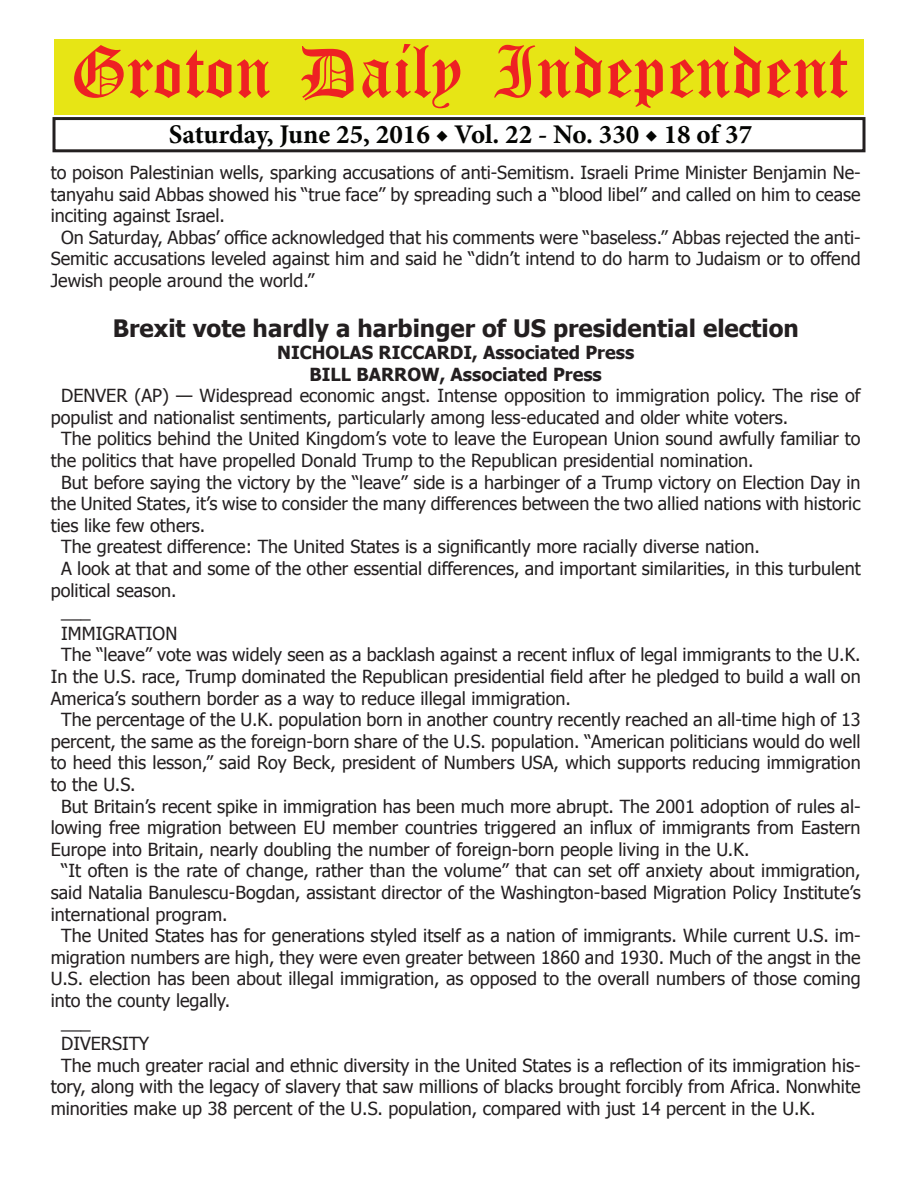
<style>
.page{position:relative;width:918px;height:1188px;background:#fff}
.page>*{position:absolute;margin:0;border:0;box-sizing:border-box;transform-origin:0 0}
.t1{font:54px "Old English Five";color:#ee2123}
.t2{font:700 27px "Minion Pro";color:#040503}
.t3{font:700 24px "Tahoma";color:#231f20}
.t4{font:18px "Tahoma";color:#231f20}
.t5{font:700 18px/21.6px "Tahoma";color:#231f20;text-align:center}
</style>
<div class="page">
<div style="left:52px;top:117px;width:814px;height:35px;border:3px solid #231f20"></div>
<div style="left:54px;top:40px;width:810px;height:75px;background:#e7e515"></div>
<h1 class="t1" style="left:70px;top:47px;width:779px">Groton Daily Independent</h1>
<h2 class="t2" style="left:169px;top:116px;width:585px">Saturday, June 25, 2016 ◆ Vol. 22 - No. 330 ◆ 18 of 37</h2>
<p class="t4" style="left:51px;top:160px;width:812px">to poison Palestinian wells, sparking accusations of anti-Semitism. Israeli Prime Minister Benjamin Ne-</p>
<p class="t4" style="left:51px;top:182px;width:811px">tanyahu said Abbas showed his “true face” by spreading such a “blood libel” and called on him to cease</p>
<p class="t4" style="left:51px;top:204px;width:176px">inciting against Israel.</p>
<p class="t4" style="left:61px;top:225px;width:801px">On Saturday, Abbas’ office acknowledged that his comments were “baseless.” Abbas rejected the anti-</p>
<p class="t4" style="left:51px;top:247px;width:811px">Semitic accusations leveled against him and said he “didn’t intend to do harm to Judaism or to offend</p>
<p class="t4" style="left:51px;top:268px;width:265px">Jewish people around the world.”</p>
<h3 class="t3" style="left:113px;top:312px;width:688px">Brexit vote hardly a harbinger of US presidential election</h3>
<p class="t5" style="left:277px;top:341px;width:359px">NICHOLAS RICCARDI, Associated Press<br>BILL BARROW, Associated Press</p>
<p class="t4" style="left:61px;top:384px;width:801px">DENVER (AP) — Widespread economic angst. Intense opposition to immigration policy. The rise of</p>
<p class="t4" style="left:51px;top:405px;width:739px">populist and nationalist sentiments, particularly among less-educated and older white voters.</p>
<p class="t4" style="left:61px;top:427px;width:801px">The politics behind the United Kingdom’s vote to leave the European Union sound awfully familiar to</p>
<p class="t4" style="left:51px;top:448px;width:704px">the politics that have propelled Donald Trump to the Republican presidential nomination.</p>
<p class="t4" style="left:61px;top:470px;width:801px">But before saying the victory by the “leave” side is a harbinger of a Trump victory on Election Day in</p>
<p class="t4" style="left:51px;top:492px;width:811px">the United States, it’s wise to consider the many differences between the two allied nations with historic</p>
<p class="t4" style="left:51px;top:513px;width:156px">ties like few others.</p>
<p class="t4" style="left:61px;top:535px;width:700px">The greatest difference: The United States is a significantly more racially diverse nation.</p>
<p class="t4" style="left:61px;top:556px;width:801px">A look at that and some of the other essential differences, and important similarities, in this turbulent</p>
<p class="t4" style="left:51px;top:578px;width:127px">political season.</p>
<p class="t4" style="left:61px;top:600px;width:31px">___</p>
<p class="t4" style="left:61px;top:621px;width:118px">IMMIGRATION</p>
<p class="t4" style="left:61px;top:643px;width:801px">The “leave” vote was widely seen as a backlash against a recent influx of legal immigrants to the U.K.</p>
<p class="t4" style="left:51px;top:664px;width:811px">In the U.S. race, Trump dominated the Republican presidential field after he pledged to build a wall on</p>
<p class="t4" style="left:51px;top:686px;width:522px">America’s southern border as a way to reduce illegal immigration.</p>
<p class="t4" style="left:61px;top:708px;width:801px">The percentage of the U.K. population born in another country recently reached an all-time high of 13</p>
<p class="t4" style="left:51px;top:729px;width:811px">percent, the same as the foreign-born share of the U.S. population. “American politicians would do well</p>
<p class="t4" style="left:51px;top:751px;width:811px">to heed this lesson,” said Roy Beck, president of Numbers USA, which supports reducing immigration</p>
<p class="t4" style="left:51px;top:772px;width:86px">to the U.S.</p>
<p class="t4" style="left:61px;top:794px;width:801px">But Britain’s recent spike in immigration has been much more abrupt. The 2001 adoption of rules al-</p>
<p class="t4" style="left:51px;top:816px;width:811px">lowing free migration between EU member countries triggered an influx of immigrants from Eastern</p>
<p class="t4" style="left:51px;top:837px;width:700px">Europe into Britain, nearly doubling the number of foreign-born people living in the U.K.</p>
<p class="t4" style="left:61px;top:859px;width:801px">“It often is the rate of change, rather than the volume” that can set off anxiety about immigration,</p>
<p class="t4" style="left:51px;top:880px;width:811px">said Natalia Banulescu-Bogdan, assistant director of the Washington-based Migration Policy Institute’s</p>
<p class="t4" style="left:51px;top:902px;width:179px">international program.</p>
<p class="t4" style="left:61px;top:924px;width:801px">The United States has for generations styled itself as a nation of immigrants. While current U.S. im-</p>
<p class="t4" style="left:51px;top:945px;width:811px">migration numbers are high, they were even greater between 1860 and 1930. Much of the angst in the</p>
<p class="t4" style="left:51px;top:967px;width:811px">U.S. election has been about illegal immigration, as opposed to the overall numbers of those coming</p>
<p class="t4" style="left:51px;top:988px;width:181px">into the county legally.</p>
<p class="t4" style="left:61px;top:1010px;width:31px">___</p>
<p class="t4" style="left:61px;top:1032px;width:89px">DIVERSITY</p>
<p class="t4" style="left:61px;top:1053px;width:801px">The much greater racial and ethnic diversity in the United States is a reflection of its immigration his-</p>
<p class="t4" style="left:51px;top:1075px;width:811px">tory, along with the legacy of slavery that saw millions of blacks brought forcibly from Africa. Nonwhite</p>
<p class="t4" style="left:51px;top:1096px;width:766px">minorities make up 38 percent of the U.S. population, compared with just 14 percent in the U.K.</p>
</div>
